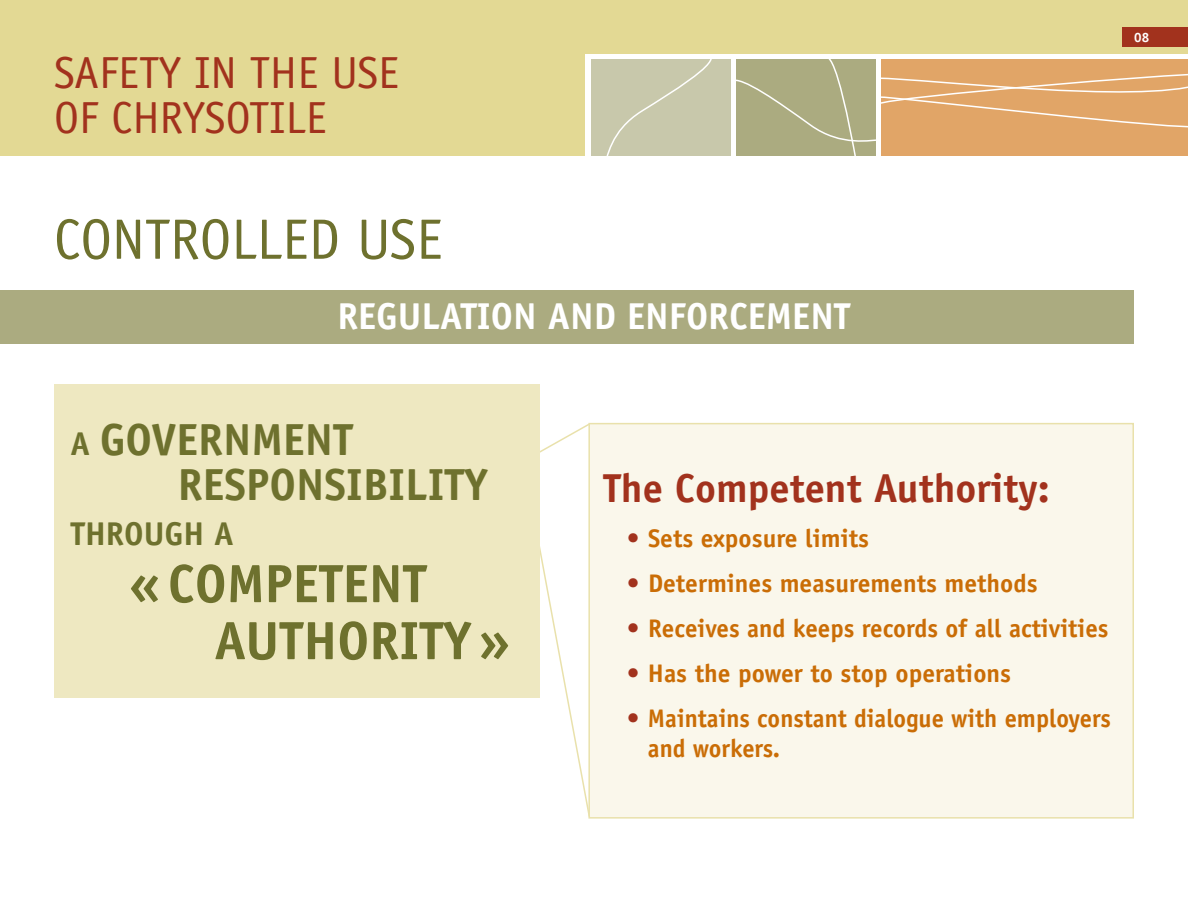
<style>
.page{position:relative;width:1188px;height:918px;background:#fff}
.page>*{position:absolute;margin:0;border:0;box-sizing:border-box;transform-origin:0 0}
.t1{font:57px "Officina Sans";color:#6e712e}
.t2{font:700 54px "Officina Sans";color:#6e712e}
.t3{font:45px/45px "Officina Sans";color:#a2321d}
.t4{font:700 45px/45px "Officina Sans";color:#6e712e}
.t5{font:700 40.5px "Officina Sans";color:#a2321d}
.t6{font:700 37.5px "Officina Sans";color:#fff}
.t7{font:700 33px "Officina Sans";color:#6e712e}
.t8{font:700 25.5px "Officina Sans";color:#ca6d06}
.t9{font:700 25.5px/30px "Officina Sans";color:#ca6d06;scale:.96 1}
.t10{font:700 13.5px "Officina Sans";color:#fff}
.s1{font-size:33px}
.s2{color:#a2321d}
</style>
<div class="page">
<div style="left:0;top:0;width:1188px;height:156px;background:#e3d994"></div>
<div style="left:585px;top:54px;width:603px;height:124px;background:#fff"></div>
<div style="left:591px;top:59px;width:139px;height:97px;background:#c8c8ab"></div>
<svg style="left:606px;top:59px;width:106px;height:97px"></svg>
<svg style="left:730px;top:59px;width:458px;height:97px;background:#d2ac77"></svg>
<div style="left:588px;top:423px;width:546px;height:396px;background:#faf7eb;border:2px solid #e9e1ab"></div>
<div style="left:0;top:290px;width:1134px;height:53px;background:#abab80"></div>
<svg style="left:522px;top:422px;width:69px;height:396px"></svg>
<div style="left:1122px;top:27px;width:66px;height:19px;background:#a2321d"></div>
<div style="left:55px;top:384px;width:485px;height:313px;background:#eee8c1"></div>
<h3 class="t3" style="left:54px;top:50px;width:346px">SAFETY IN THE USE<br>OF CHRYSOTILE</h3>
<h1 class="t1" style="left:54px;top:206px;width:390px">CONTROLLED USE</h1>
<h3 class="t6" style="left:337px;top:293px;width:173px">REGULATIONAND</h3>
<h3 class="t6" style="left:627px;top:293px;width:204px">ENFORCEMENT</h3>
<p class="t10" style="left:1134px;top:29px;width:17px">08</p>
<h3 class="t4" style="left:178px;top:417px;width:177px;text-indent:-107px"><span class="s1">A</span> government resp</h3>
<h3 class="t4" style="left:269px;top:462px;width:220px">onsibility</h3>
<p class="t7" style="left:70px;top:513px;width:165px">through a</p>
<h2 class="t2" style="left:129px;top:550px;width:299px">«Competent</h2>
<h2 class="t2" style="left:70px;top:607px;width:20px">Au</h2>
<h2 class="t2" style="left:279px;top:607px;width:232px">thority»</h2>
<h3 class="t5" style="left:603px;top:463px;width:448px">The Competent Authority:</h3>
<p class="t8" style="left:627px;top:522px;width:244px"><span class="s2">•</span> Sets exposure limits</p>
<p class="t8" style="left:627px;top:567px;width:412px"><span class="s2">•</span> Determines measurements methods</p>
<p class="t8" style="left:627px;top:612px;width:483px"><span class="s2">•</span> Receives and keeps records of all activities</p>
<p class="t8" style="left:627px;top:657px;width:386px"><span class="s2">•</span> H as the power to stop operations</p>
<p class="t9" style="left:648px;top:703px;width:484px;text-indent:-21px"><span class="s2">•</span> Maintains constant dialogue with employers and workers.</p>
</div>
